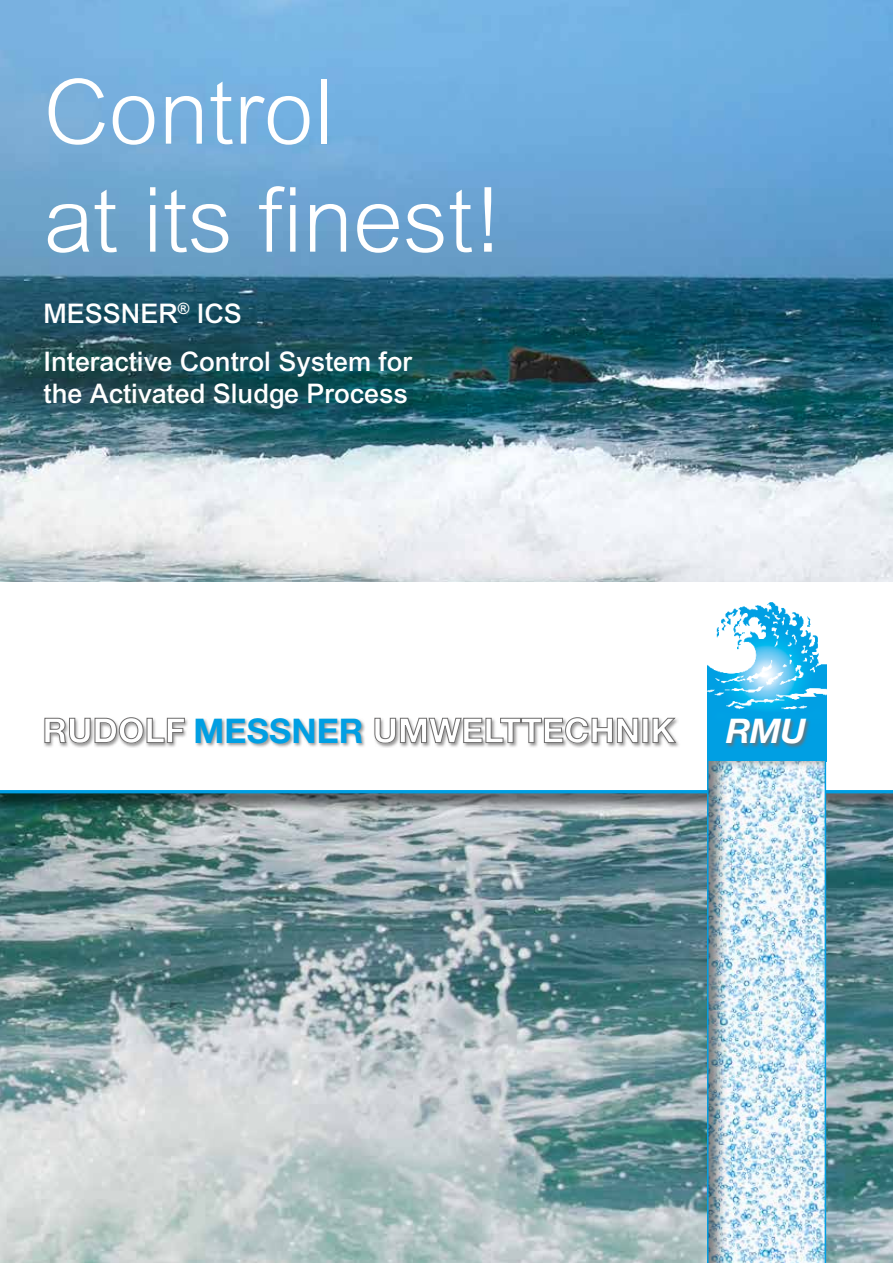
<style>
.page{position:relative;width:893px;height:1263px;background:#fff}
.page>*{position:absolute;margin:0;border:0;box-sizing:border-box;transform-origin:0 0}
.t1{font:300 90px/108px "Arial";color:#fff}
.t2{font:700 34.05px "Helvetica Neue";letter-spacing:.005em;color:#fff}
.t3{font:italic 700 34.05px "Helvetica Neue";color:#fff}
.t4{font:500 27px/47.4px "Arial";color:#fff}
.s1{color:#009fe3}
</style>
<div class="page">
<img style="left:0;top:0;width:893px;height:1263px">
<div style="left:0;top:585px;width:893px;height:227px;background:#000;opacity:.5"></div>
<div style="left:0;top:583px;width:893px;height:210px;background:#fff"></div>
<div style="left:43px;top:716px;width:638px;height:32px;background:#706f6f;opacity:.7"></div>
<svg style="left:44px;top:717px;width:141px;height:27px"></svg>
<svg style="left:374px;top:717px;width:265px;height:27px"></svg>
<div style="left:642px;top:718px;width:6px;height:25px;border:1px solid #706f6f"></div>
<svg style="left:652px;top:717px;width:25px;height:26px"></svg>
<hr style="left:0;top:790px;width:893px;height:3px;background:#009fe3">
<img style="left:707px;top:602px;width:119px;height:157px">
<div style="left:725px;top:718px;width:86px;height:31px;background:#706f6f;opacity:.8"></div>
<div style="left:707px;top:759px;width:122px;height:504px;background:#000;opacity:.5"></div>
<hr style="left:707px;top:759px;width:1px;height:504px;background:#009fe3">
<hr style="left:825px;top:759px;width:1px;height:504px;background:#009fe3">
<h1 class="t1" style="left:44px;top:58px;width:461px">Control<br>at its finest!</h1>
<p class="t4" style="left:44px;top:290px;width:370px">MESSNER<sup>®</sup> ICS<br>Interactive Control System for</p>
<p class="t4" style="left:44px;top:369px;width:366px">the Activated Sludge Process</p>
<p class="t2" style="left:43px;top:709px;width:634px">RUDOLF <span class="s1">MESSNER</span> UMWELTTECHNIK</p>
<p class="t3" style="left:726px;top:710px;width:81px">RMU</p>
</div>
